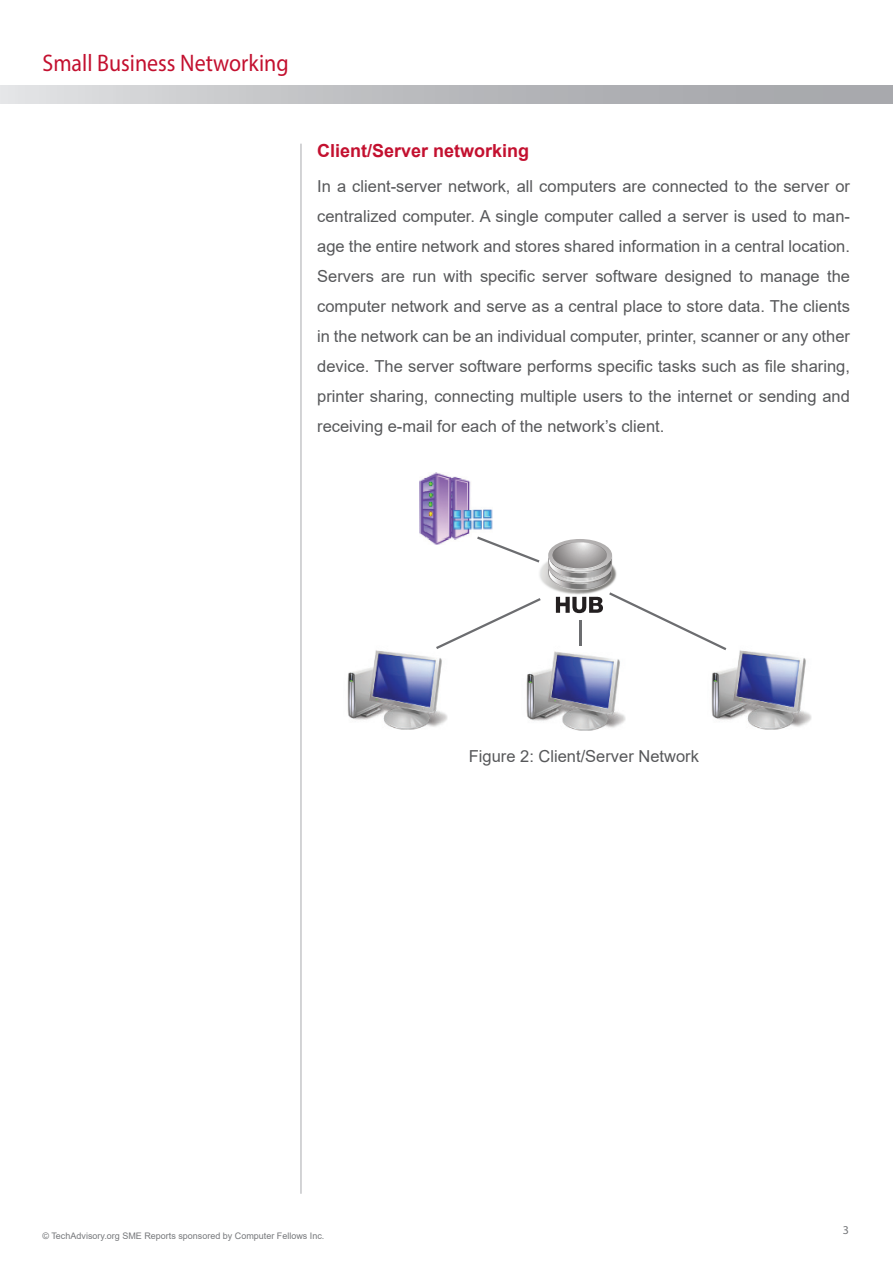
<style>
.page{position:relative;width:893px;height:1263px;background:#fff}
.page>*{position:absolute;margin:0;border:0;box-sizing:border-box;transform-origin:0 0}
.t1{font:24px "Myriad Pro";color:#c3102f;scale:.91 1}
.t2{font:700 18px "Arial";color:#c3102f}
.t3{font:16.5px/30px "Arial";color:#57585a;text-align:justify}
.t4{font:12px "Myriad Pro";color:#76787b}
.t5{font:9px "Arial";color:#76787b}
</style>
<div class="page">
<div style="left:0;top:85px;width:893px;height:18px;background:linear-gradient(to right,#dbdcde,#9e9fa3)"></div>
<hr style="left:301px;top:144px;width:1px;height:1050px;background:#a8a9ad">
<img style="left:420px;top:473px;width:73px;height:71px">
<img style="left:526px;top:651px;width:100px;height:80px">
<img style="left:537px;top:560px;width:11px;height:27px">
<img style="left:711px;top:648px;width:101px;height:82px">
<img style="left:347px;top:650px;width:101px;height:80px">
<svg style="left:477px;top:536px;width:62px;height:26px"></svg>
<svg style="left:436px;top:598px;width:105px;height:51px"></svg>
<svg style="left:548px;top:539px;width:178px;height:111px"></svg>
<h1 class="t1" style="left:43px;top:48px;width:272px">Small Business Networking</h1>
<p class="t2" style="left:317px;top:137px;width:214px">Client/Server networking</p>
<p class="t3" style="left:317px;top:171px;width:534px">In a client-server network, all computers are connected to the server or centralized computer. A single computer called a server is used to man&shy;age the entire network and stores shared information in a central location.<br>Servers are run with specific server software designed to manage the computer network and serve as a central place to store data. The clients in the network can be an individual computer, printer, scanner or any other device. The server software performs specific tasks such as file sharing, printer sharing, connecting multiple users to the internet or sending and receiving e-mail for each of the network’s client.</p>
<p class="t3" style="left:469px;top:741px;width:232px">Figure 2: Client/Server Network</p>
<p class="t5" style="left:43px;top:1229px;width:283px">© TechAdvisory.org SME Reports sponsored by Computer Fellows Inc.</p>
<p class="t4" style="left:843px;top:1223px;width:8px">3</p>
</div>
